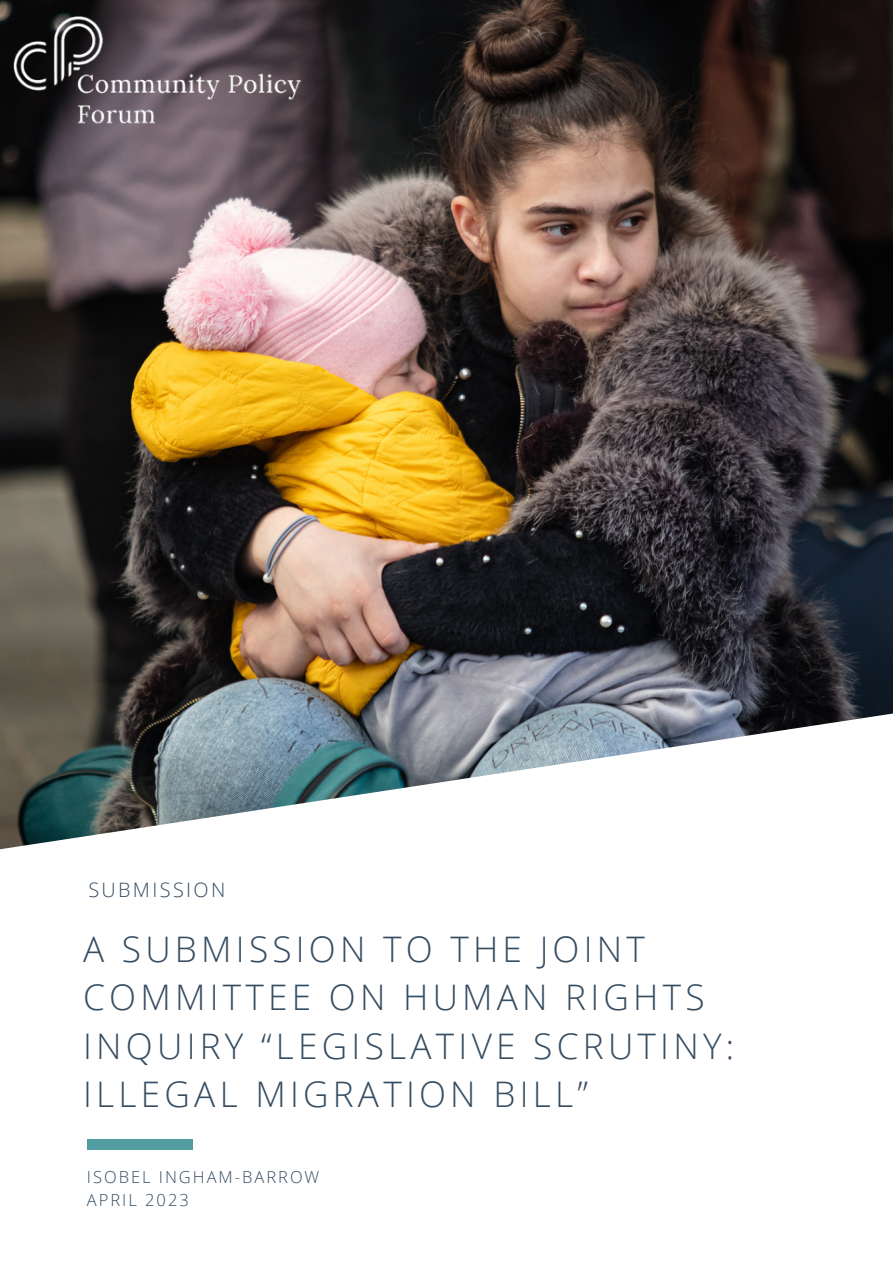
<style>
.page{position:relative;width:893px;height:1264px;background:#fff}
.page>*{position:absolute;margin:0;border:0;box-sizing:border-box;transform-origin:0 0}
.t1{font:300 35.25px/48.3px "Open Sans";letter-spacing:.12em;color:#364d62}
.t2{font:300 19.8px "Open Sans";letter-spacing:.12em;color:#364d62}
.t3{font:300 16.5px "Open Sans";letter-spacing:.12em;color:#364d62}
</style>
<div class="page">
<img style="left:0;top:0;width:892px;height:849px">
<div style="left:87px;top:1139px;width:106px;height:10px;background:#529da2"></div>
<img style="left:0;top:16px;width:317px;height:113px">
<p class="t2" style="left:88px;top:876px;width:138px">SUBMISSION</p>
<p class="t1" style="left:83px;top:924px;width:652px">A SUBMISSION TO THE JOINT<br>COMMITTEE ON HUMAN RIGHTS<br>INQUIRY “LEGISLATIVE SCRUTINY:<br>ILLEGAL MIGRATION BILL”</p>
<p class="t3" style="left:87px;top:1165px;width:234px">ISOBEL INGHAM-BARROW</p>
<p class="t3" style="left:87px;top:1188px;width:103px">APRIL 2023</p>
</div>
